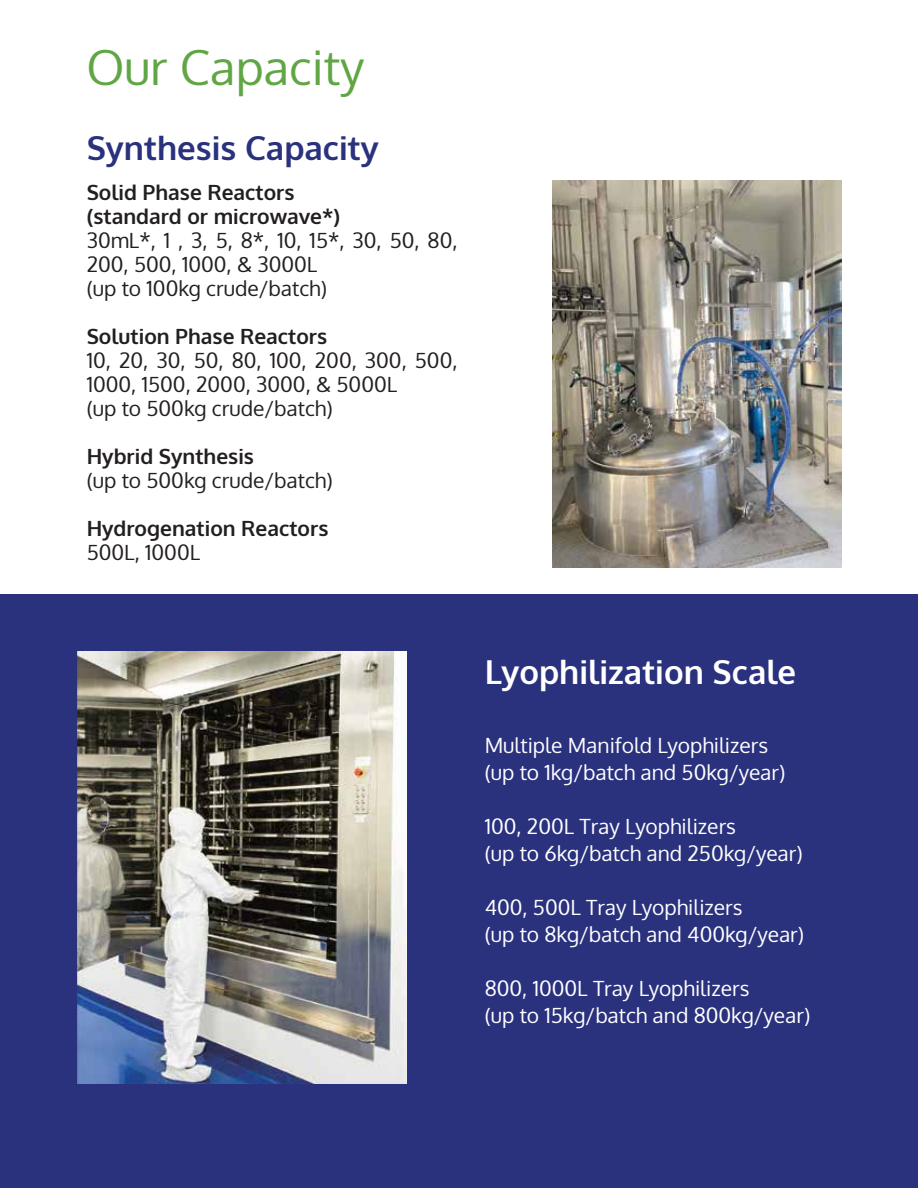
<style>
.page{position:relative;width:918px;height:1188px;background:#fff}
.page>*{position:absolute;margin:0;border:0;box-sizing:border-box;transform-origin:0 0}
.t1{font:48px "Oxygen";color:#60a644}
.t2{font:700 33px "Oxygen";color:#fff}
.t3{font:700 33px "Oxygen";color:#2a317d}
.t4{font:21px/27px "Oxygen";color:#fff}
.t5{font:21px/24px "Oxygen";color:#231f20}
.t6{font:700 21px/24px "Oxygen";color:#231f20}
</style>
<div class="page">
<div style="left:0;top:594px;width:918px;height:594px;background:#2a317d"></div>
<img style="left:78px;top:651px;width:329px;height:432px">
<img style="left:552px;top:181px;width:290px;height:386px">
<h1 class="t1" style="left:86px;top:35px;width:280px">Our Capacity</h1>
<h2 class="t3" style="left:87px;top:127px;width:294px">Synthesis Capacity</h2>
<p class="t6" style="left:87px;top:181px;width:255px">Solid Phase Reactors (standard or microwave*)</p>
<p class="t5" style="left:87px;top:229px;width:372px">30mL*, 1 , 3, 5, 8*, 10, 15*, 30, 50, 80,<br>200, 500, 1000, &amp; 3000L<br>(up to 100kg crude/batch)</p>
<p class="t6" style="left:87px;top:325px;width:242px">Solution Phase Reactors</p>
<p class="t5" style="left:87px;top:349px;width:372px">10, 20, 30, 50, 80, 100, 200, 300, 500,<br>1000, 1500, 2000, 3000, &amp; 5000L<br>(up to 500kg crude/batch)</p>
<p class="t6" style="left:87px;top:445px;width:169px">Hybrid Synthesis</p>
<p class="t5" style="left:87px;top:469px;width:247px">(up to 500kg crude/batch)</p>
<p class="t6" style="left:87px;top:517px;width:243px">Hydrogenation Reactors</p>
<p class="t5" style="left:87px;top:541px;width:115px">500L, 1000L</p>
<h2 class="t2" style="left:485px;top:652px;width:313px">Lyophilization Scale</h2>
<p class="t4" style="left:485px;top:732px;width:302px">Multiple Manifold Lyophilizers (up to 1kg/batch and 50kg/year)</p>
<p class="t4" style="left:485px;top:813px;width:320px">100, 200L Tray Lyophilizers<br>(up to 6kg/batch and 250kg/year)</p>
<p class="t4" style="left:485px;top:894px;width:321px">400, 500L Tray Lyophilizers<br>(up to 8kg/batch and 400kg/year)</p>
<p class="t4" style="left:485px;top:975px;width:327px">800, 1000L Tray Lyophilizers<br>(up to 15kg/batch and 800kg/year)</p>
</div>
